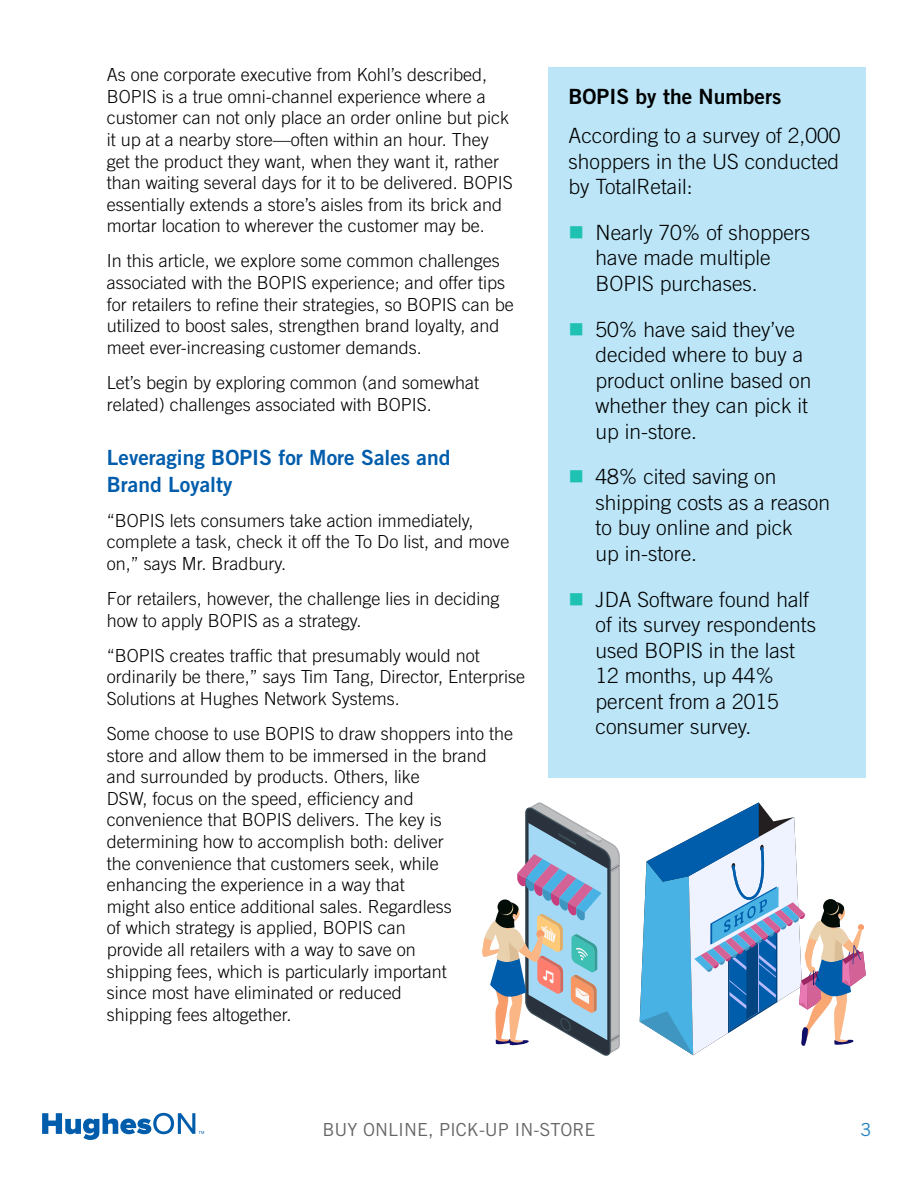
<style>
.page{position:relative;width:918px;height:1188px;background:#fff}
.page>*{position:absolute;margin:0;border:0;box-sizing:border-box;transform-origin:0 0}
.Content{font:300 21px/25.5px "Trade Gothic";color:#000}
.Subhead{font:21px/27px "Trade Gothic Bold Two";color:#015dac}
.Subtitle{font:21px "Trade Gothic Bold Two";color:#000}
.Content-2{font:300 18px/21.6px "Trade Gothic";color:#000}
.t1{font:18px "Trade Gothic";color:#666}
.t2{font:18px "Trade Gothic";color:#2182c0}
</style>
<div class="page">
<svg style="left:42px;top:1113px;width:162px;height:27px"></svg>
<div style="left:548px;top:67px;width:318px;height:711px;background:#bce6f8"></div>
<svg style="left:482px;top:802px;width:138px;height:254px"></svg>
<div style="left:499px;top:901px;width:14px;height:14px;background:#a8987d;border-radius:50%"></div>
<div style="left:498px;top:899px;width:15px;height:16px;background:#030c07;border-radius:50%"></div>
<svg style="left:640px;top:802px;width:226px;height:253px"></svg>
<svg style="left:825px;top:901px;width:14px;height:14px"></svg>
<div style="left:823px;top:899px;width:15px;height:15px;background:#030c07;border-radius:50%"></div>
<p class="Content-2" style="left:107px;top:64px;width:408px">As one corporate executive from Kohl’s described, BOPIS is a true omni-channel experience where a customer can not only place an order online but pick it up at a nearby store—often within an hour. They get the product they want, when they want it, rather than waiting several days for it to be delivered. BOPIS essentially extends a store’s aisles from its brick and mortar location to wherever the customer may be.</p>
<p class="Content-2" style="left:107px;top:250px;width:409px">In this article, we explore some common challenges associated with the BOPIS experience; and offer tips for retailers to refine their strategies, so BOPIS can be utilized to boost sales, strengthen brand loyalty, and meet ever-increasing customer demands.</p>
<p class="Content-2" style="left:107px;top:372px;width:374px">Let’s begin by exploring common (and somewhat related) challenges associated with BOPIS.</p>
<p class="Subhead" style="left:107px;top:443px;width:345px">Leveraging BOPIS for More Sales and<br>Brand Loyalty</p>
<p class="Content-2" style="left:107px;top:509px;width:404px">“BOPIS lets consumers take action immediately, complete a task, check it off the To Do list, and move on,” says Mr. Bradbury.</p>
<p class="Content-2" style="left:107px;top:588px;width:394px">For retailers, however, the challenge lies in deciding how to apply BOPIS as a strategy.</p>
<p class="Content-2" style="left:107px;top:644px;width:420px">“BOPIS creates traffic that presumably would not ordinarily be there,” says Tim Tang, Director, Enterprise<br>Solutions at Hughes Network Systems.</p>
<p class="Content-2" style="left:107px;top:723px;width:408px">Some choose to use BOPIS to draw shoppers into the store and allow them to be immersed in the brand and surrounded by products. Others, like<br>DSW, focus on the speed, efficiency and convenience that BOPIS delivers. The key is determining how to accomplish both: deliver<br>the convenience that customers seek, while enhancing the experience in a way that<br>might also entice additional sales. Regardless<br>of which strategy is applied, BOPIS can<br>provide all retailers with a way to save on<br>shipping fees, which is particularly important<br>since most have eliminated or reduced<br>shipping fees altogether.</p>
<p class="Subtitle" style="left:569px;top:84px;width:214px">BOPIS by the Numbers</p>
<p class="Content" style="left:569px;top:123px;width:273px;text-align:justify">According to a survey of 2,000 shoppers in the US conducted by TotalRetail:</p>
<p class="Content" style="left:596px;top:219px;width:216px">Nearly 70% of shoppers have made multiple<br>BOPIS purchases.</p>
<p class="Content" style="left:596px;top:316px;width:217px">50% have said they’ve decided where to buy a product online based on whether they can pick it up in-store.</p>
<p class="Content" style="left:596px;top:464px;width:236px">48% cited saving on shipping costs as a reason to buy online and pick<br>up in-store.</p>
<p class="Content" style="left:596px;top:586px;width:222px">JDA Software found half of its survey respondents used BOPIS in the last<br>12 months, up 44% percent from a 2015 consumer survey.</p>
<p class="t1" style="left:323px;top:1119px;width:274px">BUY ONLINE, PICK-UP IN-STORE</p>
<p class="t2" style="left:861px;top:1119px;width:12px">3</p>
</div>
